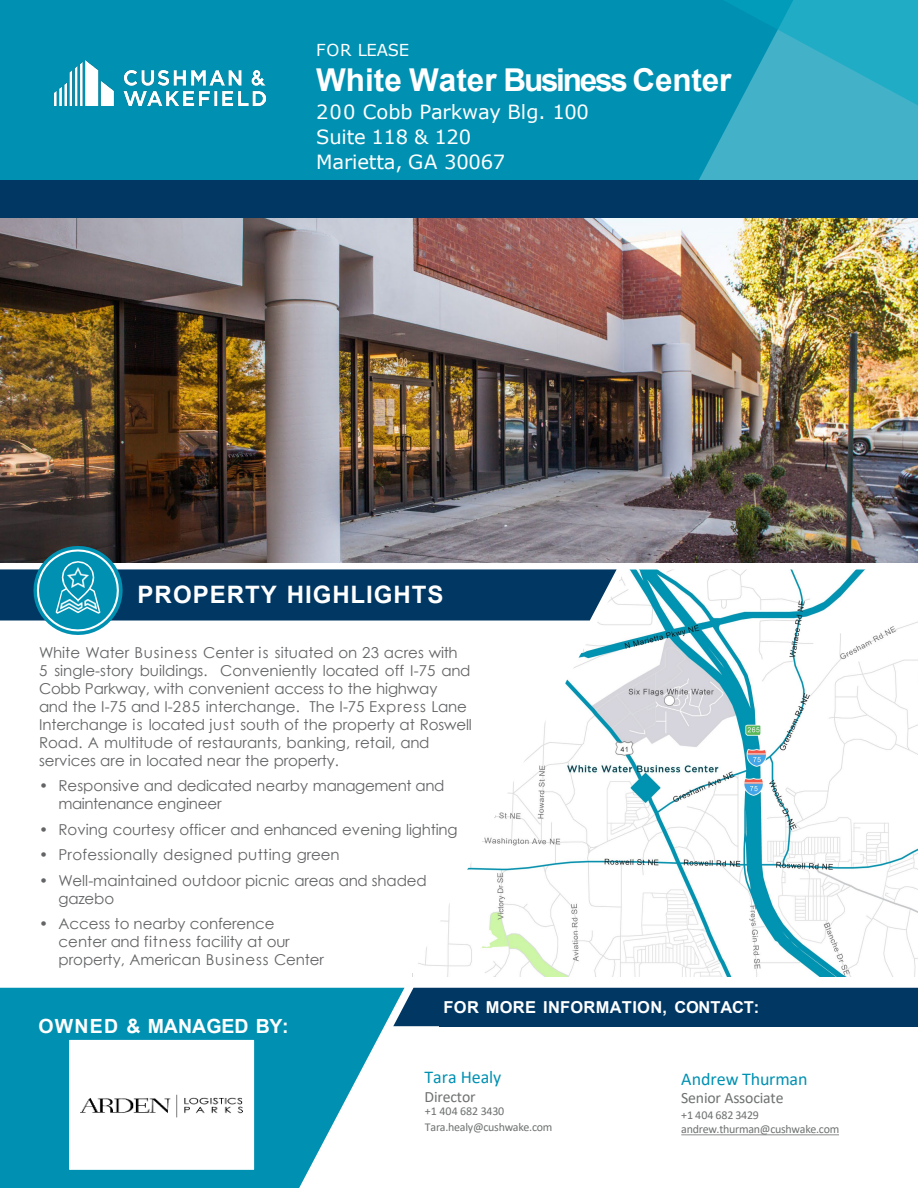
<style>
.page{position:relative;width:918px;height:1188px;background:#fff}
.page>*{position:absolute;margin:0;border:0;box-sizing:border-box;transform-origin:0 0}
.t1{font:700 31.5px "Arial";letter-spacing:-.005em;color:#fff}
.t2{font:700 24px "Arial";letter-spacing:.04em;color:#fff}
.t3{font:19.5px "Verdana";letter-spacing:-.01em;color:#fff}
.t4{font:700 19.5px "Arial";color:#fff}
.t5{font:18px "Calibri";letter-spacing:-.01em;color:#0091b2}
.t6{font:700 16.5px "Arial";letter-spacing:.015em;color:#fff}
.t7{font:16.5px "Verdana";letter-spacing:-.015em;color:#fff}
.t8{font:15.75px "Calibri";letter-spacing:-.01em;color:#6f7171}
.t9{font:15px/18px "Century Gothic";color:#636466}
.t10{font:15px/18px "Century Gothic";letter-spacing:-.02em;color:#636466}
.t11{font:12px "Calibri";letter-spacing:-.02em;color:#6f7171}
</style>
<div class="page">
<div style="left:0;top:0;width:918px;height:181px;background:#0091b2"></div>
<svg style="left:699px;top:0;width:219px;height:180px"></svg>
<img style="left:54px;top:61px;width:212px;height:44px">
<svg style="left:0;top:988px;width:405px;height:200px;fill:#0091b2"></svg>
<svg style="left:393px;top:988px;width:47px;height:38px;background:#265b80"></svg>
<div style="left:440px;top:988px;width:478px;height:38px;background:#003763"></div>
<img style="left:0;top:218px;width:918px;height:345px">
<svg style="left:0;top:546px;width:617px;height:89px"></svg>
<img style="left:60px;top:599px;width:36px;height:11px">
<img style="left:67px;top:567px;width:22px;height:21px">
<img style="left:413px;top:569px;width:505px;height:407px">
<div style="left:0;top:180px;width:918px;height:38px;background:#003763"></div>
<img style="left:71px;top:1042px;width:181px;height:126px">
<div style="left:69px;top:1040px;width:185px;height:130px;border:1px solid #fff"></div>
<svg style="left:681px;top:1134px;width:158px;height:1px"></svg>
<p class="t7" style="left:316px;top:38px;width:94px">FOR LEASE</p>
<p class="t1" style="left:316px;top:58px;width:417px">White Water Business Center</p>
<p class="t3" style="left:316px;top:99px;width:274px">200 Cobb Parkway Blg. 100</p>
<p class="t3" style="left:316px;top:124px;width:156px">Suite 118 &amp; 120</p>
<p class="t3" style="left:316px;top:149px;width:191px">Marietta, GA 30067</p>
<p class="t2" style="left:138px;top:578px;width:307px">PROPERTY HIGHLIGHTS</p>
<p class="t9" style="left:39px;top:643px;width:433px">White Water Business Center is situated on 23 acres with<br>5 single-story buildings. Conveniently located off I-75 and Cobb Parkway, with convenient access to the highway<br>and the I-75 and I-285 interchange. The I-75 Express Lane</p>
<p class="t9" style="left:39px;top:715px;width:434px">Interchange is located just south of the property at Roswell<br>Road. A multitude of restaurants, banking, retail, and services are in located near the property.</p>
<p class="t10" style="left:58px;top:777px;width:388px;text-indent:-19px">• Responsive and dedicated nearby management and maintenance engineer</p>
<p class="t9" style="left:39px;top:820px;width:420px">• Roving courtesy officer and enhanced evening lighting</p>
<p class="t9" style="left:39px;top:846px;width:302px">• Professionally designed putting green</p>
<p class="t9" style="left:58px;top:871px;width:370px;text-indent:-19px">• Well-maintained outdoor picnic areas and shaded gazebo</p>
<p class="t9" style="left:39px;top:915px;width:237px">• Access to nearby conference</p>
<p class="t9" style="left:58px;top:933px;width:267px">center and fitness facility at our property, American Business Center</p>
<p class="t4" style="left:38px;top:1013px;width:252px">OWNED &amp; MANAGED BY:</p>
<p class="t6" style="left:444px;top:996px;width:317px">FOR MORE INFORMATION, CONTACT:</p>
<p class="t5" style="left:425px;top:1064px;width:78px">Tara Healy</p>
<p class="t8" style="left:425px;top:1085px;width:53px">Director</p>
<p class="t11" style="left:425px;top:1103px;width:81px">+1 404 682 3430</p>
<p class="t11" style="left:425px;top:1119px;width:129px">Tara.healy@cushwake.com</p>
<p class="t5" style="left:681px;top:1066px;width:128px">Andrew Thurman</p>
<p class="t8" style="left:681px;top:1087px;width:104px">Senior Associate</p>
<p class="t11" style="left:681px;top:1106px;width:79px">+1 404 682 3429</p>
<p class="t11" style="left:681px;top:1121px;width:160px">andrew.thurman@cushwake.com</p>
</div>
